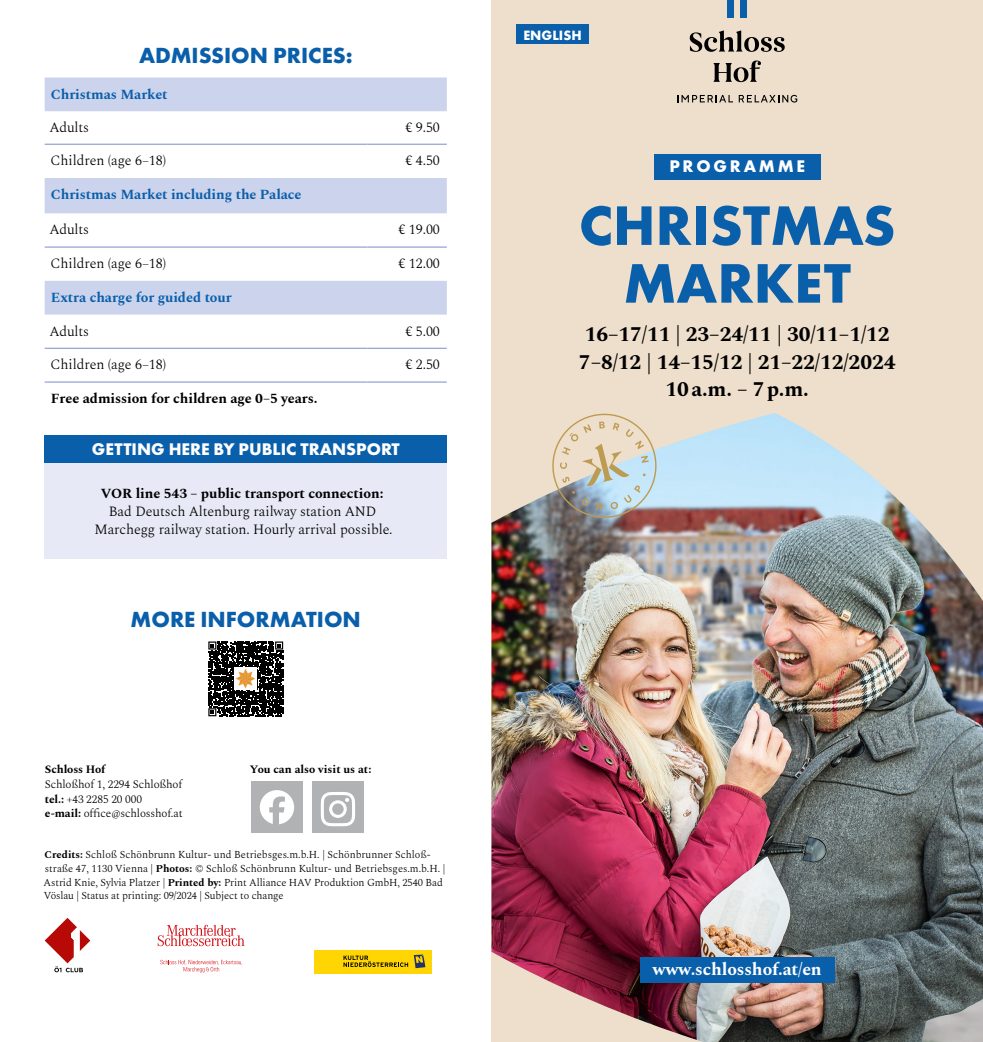
<style>
.page{position:relative;width:983px;height:1042px;background:#fff}
.page>*{position:absolute;margin:0;border:0;box-sizing:border-box;transform-origin:0 0}
.t1{font:700 57.75px/57.8px "Futura PT";color:#0a5fab;text-align:center}
.t2{font:700 22.75px "Futura PT";color:#0a5fab}
.t3{font:700 21px/27.3px "Spectral";letter-spacing:-.005em;color:#000;text-align:center}
.t4{font:700 17.5px "Futura PT";color:#fff}
.t5{font:700 17.5px "Spectral";letter-spacing:-.005em;color:#fff}
.t6{font:700 17.5px "Futura PT";letter-spacing:.16em;color:#fff}
.t7{font:300 14px/18.2px "Spectral";letter-spacing:-.005em;color:#000;text-align:center}
.t8{font:700 14px "Spectral";letter-spacing:-.005em;color:#000}
.t9{font:700 14px "Spectral";letter-spacing:-.005em;color:#0a5fab}
.t10{font:700 14px "Futura PT";color:#fff}
.t11{font:300 11.38px/14.7px "Spectral";letter-spacing:-.01em;color:#000}
.t12{font:700 11.38px "Spectral";color:#000}
.t13{font:300 10.5px/13.7px "Spectral";letter-spacing:-.005em;color:#000}
.s1{font-weight:700}
</style>
<div class="page">
<div style="left:491px;top:0;width:491px;height:1042px;background:#eddfcb"></div>
<img style="left:491px;top:413px;width:491px;height:629px">
<div style="left:640px;top:957px;width:194px;height:25px;background:#0a5fab"></div>
<div style="left:516px;top:25px;width:72px;height:19px;background:#0a5fab"></div>
<div style="left:654px;top:154px;width:166px;height:26px;background:#0a5fab"></div>
<div style="left:45px;top:435px;width:401px;height:30px;background:#0a5fab"></div>
<div style="left:45px;top:463px;width:401px;height:59px;background:#e7eaf6"></div>
<div style="left:45px;top:499px;width:401px;height:60px;background:#e7eaf6"></div>
<svg style="left:45px;top:77px;width:401px;height:238px"></svg>
<hr style="left:45px;top:144px;width:238px;height:1px;background:#97a9d7">
<hr style="left:283px;top:144px;width:84px;height:1px;background:#97a9d7">
<hr style="left:367px;top:144px;width:79px;height:1px;background:#97a9d7">
<hr style="left:45px;top:246px;width:238px;height:2px;background:#97a9d7">
<hr style="left:283px;top:246px;width:84px;height:2px;background:#97a9d7">
<hr style="left:367px;top:246px;width:79px;height:2px;background:#97a9d7">
<hr style="left:45px;top:381px;width:238px;height:2px;background:#97a9d7">
<hr style="left:283px;top:381px;width:84px;height:2px;background:#97a9d7">
<hr style="left:367px;top:381px;width:79px;height:2px;background:#97a9d7">
<hr style="left:45px;top:348px;width:238px;height:1px;background:#97a9d7">
<hr style="left:283px;top:348px;width:84px;height:1px;background:#97a9d7">
<hr style="left:367px;top:348px;width:79px;height:1px;background:#97a9d7">
<div style="left:314px;top:951px;width:118px;height:23px;background:#ffd603"></div>
<svg style="left:343px;top:954px;width:82px;height:14px"></svg>
<svg style="left:45px;top:918px;width:45px;height:54px"></svg>
<svg style="left:158px;top:925px;width:86px;height:21px"></svg>
<svg style="left:160px;top:960px;width:82px;height:12px"></svg>
<div style="left:251px;top:781px;width:51px;height:52px;background:#b1b2b3"></div>
<svg style="left:260px;top:790px;width:34px;height:34px"></svg>
<div style="left:312px;top:781px;width:51px;height:52px;background:#b1b2b3"></div>
<svg style="left:321px;top:792px;width:34px;height:34px"></svg>
<svg style="left:208px;top:641px;width:76px;height:76px"></svg>
<svg style="left:208px;top:641px;width:75px;height:75px"></svg>
<img style="left:235px;top:668px;width:21px;height:22px">
<svg style="left:546px;top:413px;width:115px;height:110px"></svg>
<svg style="left:689px;top:30px;width:95px;height:22px"></svg>
<svg style="left:713px;top:61px;width:47px;height:21px"></svg>
<div style="left:727px;top:0;width:6px;height:17px;background:#0a5fab"></div>
<div style="left:740px;top:0;width:6px;height:17px;background:#0a5fab"></div>
<svg style="left:677px;top:95px;width:55px;height:7px"></svg>
<svg style="left:738px;top:95px;width:59px;height:8px"></svg>
<h2 class="t2" style="left:139px;top:41px;width:215px">ADMISSION PRICES:</h2>
<h3 class="t9" style="left:51px;top:84px;width:118px">Christmas Market</h3>
<h3 class="t7" style="left:49px;top:117px;width:41px">Adults</h3>
<h3 class="t7" style="left:405px;top:117px;width:36px">€ 9.50</h3>
<h3 class="t7" style="left:51px;top:151px;width:117px">Children (age 6–18)</h3>
<h3 class="t7" style="left:405px;top:151px;width:36px">€ 4.50</h3>
<h3 class="t9" style="left:51px;top:184px;width:252px">Christmas Market including the Palace</h3>
<h3 class="t7" style="left:49px;top:220px;width:41px">Adults</h3>
<h3 class="t7" style="left:398px;top:220px;width:43px">€ 19.00</h3>
<h3 class="t7" style="left:51px;top:253px;width:117px">Children (age 6–18)</h3>
<h3 class="t7" style="left:398px;top:253px;width:43px">€ 12.00</h3>
<h3 class="t9" style="left:51px;top:287px;width:182px">Extra charge for guided tour</h3>
<h3 class="t7" style="left:49px;top:321px;width:41px">Adults</h3>
<h3 class="t7" style="left:405px;top:321px;width:36px">€ 5.00</h3>
<h3 class="t7" style="left:51px;top:355px;width:117px">Children (age 6–18)</h3>
<h3 class="t7" style="left:405px;top:355px;width:36px">€ 2.50</h3>
<h3 class="t8" style="left:51px;top:388px;width:268px">Free admission for children age 0–5 years.</h3>
<h3 class="t4" style="left:92px;top:437px;width:309px">GETTING HERE BY PUBLIC TRANSPORT</h3>
<h3 class="t8" style="left:101px;top:483px;width:284px">VOR line 543 – public transport connection:</h3>
<h3 class="t7" style="left:94px;top:501px;width:299px">Bad Deutsch Altenburg railway station AND<br>Marchegg railway station. Hourly arrival possible.</h3>
<h2 class="t2" style="left:130px;top:605px;width:232px">MORE INFORMATION</h2>
<p class="t12" style="left:250px;top:761px;width:123px">You can also visit us at:</p>
<p class="t12" style="left:45px;top:761px;width:62px">Schloss Hof</p>
<p class="t11" style="left:45px;top:776px;width:139px">Schloßhof 1, 2294 Schloßhof <span class="s1">tel.:</span> +43 2285 20 000<br><span class="s1">e-mail:</span> office@schlosshof.at</p>
<p class="t13" style="left:44px;top:847px;width:403px"><span class="s1">Credits:</span> Schloß Schönbrunn Kultur- und Betriebsges.m.b.H. | Schönbrunner Schloß&shy;straße 47, 1130 Vienna | <span class="s1">Photos:</span> © Schloß Schönbrunn Kultur- und Betriebsges.m.b.H. | Astrid Knie, Sylvia Platzer | <span class="s1">Printed by:</span> Print Alliance HAV Produktion GmbH, 2540 Bad Vöslau | Status at printing: 09/2024 | Subject to change</p>
<h3 class="t10" style="left:523px;top:26px;width:60px">ENGLISH</h3>
<h3 class="t6" style="left:669px;top:155px;width:137px">PROGRAMME</h3>
<h1 class="t1" style="left:578px;top:195px;width:318px">CHRISTMAS<br>MARKET</h1>
<h3 class="t3" style="left:579px;top:319px;width:318px">16–17/11 | 23–24/11 | 30/11–1/12<br>7–8/12 | 14–15/12 | 21–22/12/2024<br>10 a.m. – 7 p.m.</h3>
<h3 class="t5" style="left:652px;top:957px;width:170px">www.schlosshof.at/en</h3>
</div>
